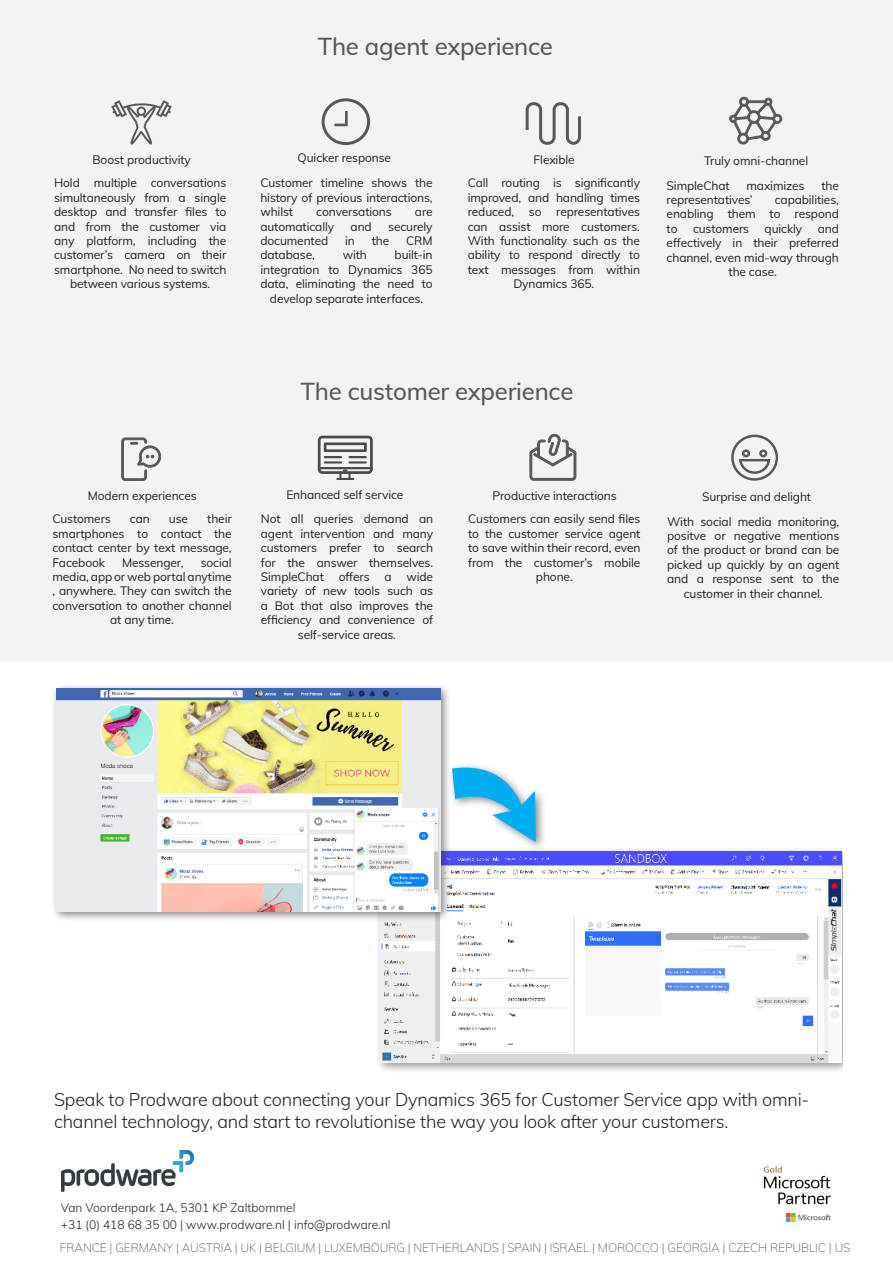
<style>
.page{position:relative;width:893px;height:1263px;background:#fff}
.page>*{position:absolute;margin:0;border:0;box-sizing:border-box;transform-origin:0 0}
.t1{font:500 24px "Muli";letter-spacing:-.01em;color:#57585a}
.t2{font:300 18px/21.6px "Muli";letter-spacing:-.01em;color:#231f20}
.t3{font:12px/14.4px "Muli";letter-spacing:-.01em;color:#231f20;text-align:center}
.t4{font:200 12px "Muli";letter-spacing:-.01em;color:#4a5860}
.t5{font:300 12px "Muli";color:#231f20}
</style>
<div class="page">
<div style="left:0;top:0;width:893px;height:662px;background:#f2f3f4"></div>
<svg style="left:317px;top:435px;width:56px;height:45px"></svg>
<svg style="left:525px;top:102px;width:56px;height:43px"></svg>
<svg style="left:111px;top:100px;width:61px;height:45px"></svg>
<div style="left:322px;top:98px;width:48px;height:47px;border:3px solid #57585a;border-radius:50%"></div>
<svg style="left:334px;top:111px;width:14px;height:16px"></svg>
<svg style="left:729px;top:97px;width:53px;height:47px"></svg>
<svg style="left:731px;top:434px;width:48px;height:47px"></svg>
<svg style="left:121px;top:438px;width:40px;height:43px"></svg>
<svg style="left:529px;top:433px;width:48px;height:48px"></svg>
<div style="left:375px;top:846px;width:467px;height:227px;background:#231f20;opacity:.48"></div>
<img style="left:380px;top:852px;width:461px;height:210px">
<div style="left:51px;top:683px;width:400px;height:239px;background:#231f20;opacity:.57"></div>
<img style="left:56px;top:688px;width:384px;height:223px">
<div style="left:447px;top:762px;width:100px;height:90px;background:#231f20;opacity:.51"></div>
<svg style="left:452px;top:764px;width:84px;height:78px"></svg>
<img style="left:61px;top:1150px;width:133px;height:41px">
<img style="left:763px;top:1166px;width:68px;height:57px">
<p class="t1" style="left:318px;top:29px;width:237px">The agent experience</p>
<p class="t3" style="left:93px;top:151px;width:100px">Boost productivity</p>
<p class="t3" style="left:298px;top:150px;width:95px">Quicker response</p>
<p class="t3" style="left:534px;top:151px;width:43px">Flexible</p>
<p class="t3" style="left:704px;top:153px;width:106px">Truly omni-channel</p>
<p class="t3" style="left:54px;top:175px;width:174px">Hold multiple conversations simultaneously from a single desktop and transfer files to and from the customer via any platform, including the customer’s camera on their smartphone. No need to switch between various systems.</p>
<p class="t3" style="left:260px;top:175px;width:174px;text-align:justify">Customer timeline shows the history of previous interactions, whilst</p>
<p class="t3" style="left:468px;top:175px;width:174px">Call routing is significantly improved, and handling times reduced, so representatives can assist more customers.<br>With functionality such as the ability to respond directly to text messages from within<br>Dynamics 365.</p>
<p class="t3" style="left:667px;top:177px;width:65px">SimpleChat</p>
<p class="t3" style="left:746px;top:177px;width:60px">maximizes</p>
<p class="t3" style="left:821px;top:177px;width:19px">the</p>
<p class="t3" style="left:667px;top:192px;width:88px">representatives’</p>
<p class="t3" style="left:667px;top:192px;width:174px;text-align:justify;text-indent:108px">capabilities, enabling them to respond to</p>
<p class="t3" style="left:316px;top:204px;width:77px">conversations</p>
<p class="t3" style="left:415px;top:204px;width:19px">are</p>
<p class="t3" style="left:260px;top:218px;width:75px">automatically</p>
<p class="t3" style="left:351px;top:218px;width:23px">and</p>
<p class="t3" style="left:388px;top:218px;width:46px">securely</p>
<p class="t3" style="left:260px;top:233px;width:69px">documented</p>
<p class="t3" style="left:345px;top:233px;width:11px">in</p>
<p class="t3" style="left:372px;top:233px;width:19px">the</p>
<p class="t3" style="left:406px;top:233px;width:28px">CRM</p>
<p class="t3" style="left:260px;top:247px;width:56px">database,</p>
<p class="t3" style="left:343px;top:247px;width:26px">with</p>
<p class="t3" style="left:395px;top:247px;width:40px">built-in</p>
<p class="t3" style="left:260px;top:262px;width:174px">integration to Dynamics 365</p>
<p class="t3" style="left:260px;top:276px;width:174px">data, eliminating the need to</p>
<p class="t3" style="left:270px;top:290px;width:155px">develop separate interfaces.</p>
<p class="t3" style="left:693px;top:221px;width:58px">customers</p>
<p class="t3" style="left:765px;top:221px;width:39px">quickly</p>
<p class="t3" style="left:818px;top:221px;width:23px">and</p>
<p class="t3" style="left:667px;top:235px;width:174px">effectively in their preferred</p>
<p class="t3" style="left:667px;top:249px;width:174px">channel, even mid-way through</p>
<p class="t3" style="left:729px;top:264px;width:50px">the case.</p>
<p class="t1" style="left:301px;top:374px;width:274px">The customer experience</p>
<p class="t3" style="left:88px;top:487px;width:110px">Modern experiences</p>
<p class="t3" style="left:286px;top:486px;width:119px">Enhanced self service</p>
<p class="t3" style="left:493px;top:487px;width:126px">Productive interactions</p>
<p class="t3" style="left:702px;top:489px;width:110px">Surprise and delight</p>
<p class="t3" style="left:52px;top:511px;width:60px">Customers</p>
<p class="t3" style="left:130px;top:511px;width:21px">can</p>
<p class="t3" style="left:169px;top:511px;width:21px">use</p>
<p class="t3" style="left:468px;top:511px;width:174px">Customers can easily send files to the customer service agent to save within their record, even from the customer’s mobile phone.</p>
<p class="t3" style="left:52px;top:511px;width:181px;text-align:justify;text-indent:155px">their smartphones to contact the contact center by text message, Facebook</p>
<p class="t3" style="left:261px;top:511px;width:174px">Not all queries demand an agent intervention and many customers prefer to search for the answer themselves.<br>SimpleChat offers a wide variety of new tools such as a Bot that also improves the efficiency and convenience of self-service areas.</p>
<p class="t3" style="left:667px;top:513px;width:174px">With social media monitoring, positve or negative mentions of the product or brand can be picked up quickly by an agent and a response sent to the customer in their channel.</p>
<p class="t3" style="left:122px;top:554px;width:63px">Messenger,</p>
<p class="t3" style="left:201px;top:554px;width:33px">social</p>
<p class="t3" style="left:52px;top:569px;width:181px">media, app or web portal anytime</p>
<p class="t3" style="left:52px;top:583px;width:181px">, anywhere. They can switch the</p>
<p class="t3" style="left:52px;top:598px;width:181px">conversation to another channel</p>
<p class="t3" style="left:110px;top:612px;width:65px">at any time.</p>
<p class="t2" style="left:54px;top:1088px;width:757px">Speak to Prodware about connecting your Dynamics 365 for Customer Service app with omni&shy;channel technology, and start to revolutionise the way you look after your customers.</p>
<p class="t5" style="left:61px;top:1199px;width:236px">Van Voordenpark 1A, 5301 KP Zaltbommel</p>
<p class="t5" style="left:61px;top:1215px;width:331px">+31 (0) 418 68 35 00 | www.prodware.nl | info@prodware.nl</p>
<p class="t4" style="left:60px;top:1238px;width:792px">FRANCE | GERMANY | AUSTRIA | UK | BELGIUM | LUXEMBOURG | NETHERLANDS | SPAIN | ISRAEL | MOROCCO | GEORGIA | CZECH REPUBLIC | US</p>
</div>
